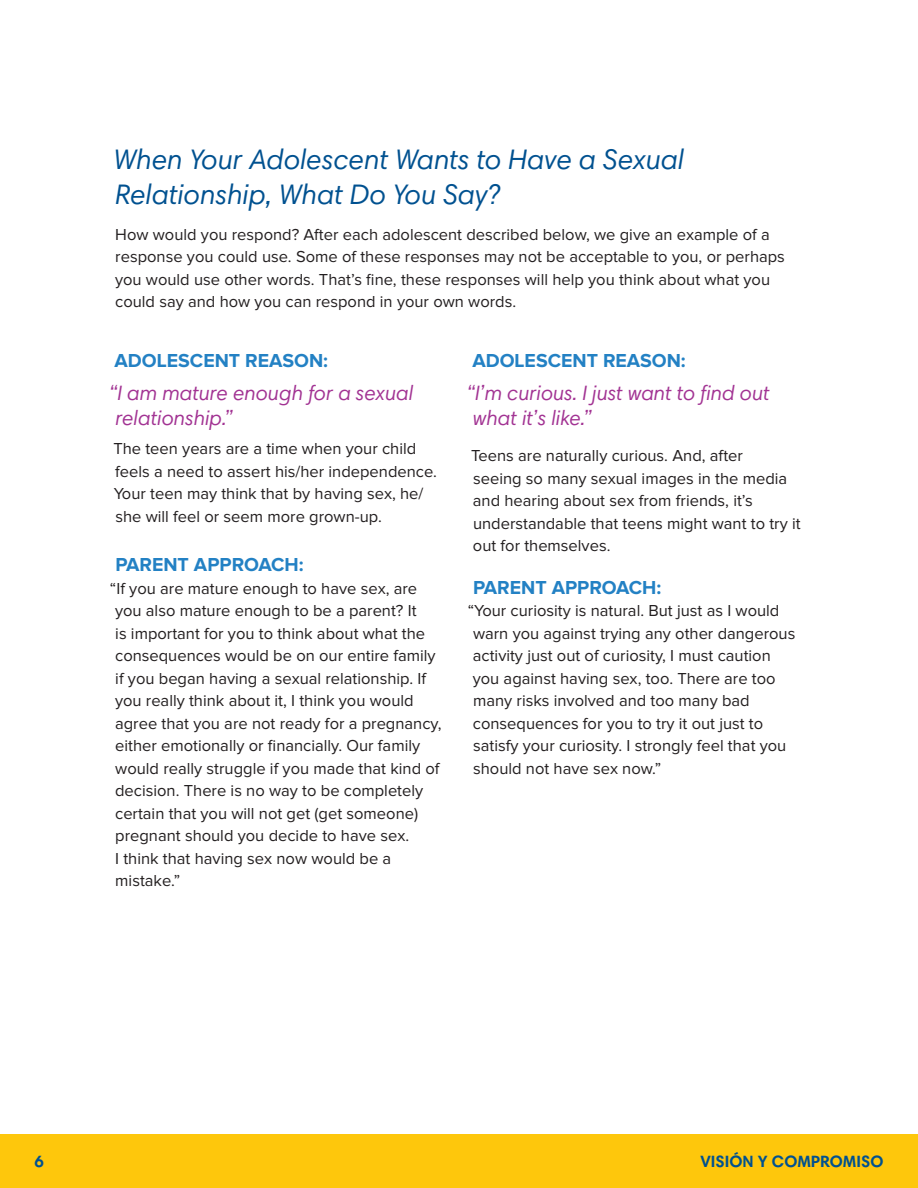
<style>
.page{position:relative;width:918px;height:1188px;background:#fff}
.page>*{position:absolute;margin:0;border:0;box-sizing:border-box;transform-origin:0 0}
.Attachment_h2{font:italic 28.5px/34.2px "Harmonia Sans Std";color:#005190}
.t1{font:italic 21px/25.5px "Harmonia Sans Std";color:#a23393}
.Attachment_h3{font:700 19.5px "Proxima Nova";color:#2381c4}
.t2{font:16.5px/22.5px "Proxima Nova";color:#231f20}
.t3{font:700 16.5px "Harmonia Sans Std";color:#005190}
</style>
<div class="page">
<div style="left:0;top:1134px;width:918px;height:54px;background:#fec70c"></div>
<p class="Attachment_h2" style="left:113px;top:143px;width:572px">When Your Adolescent Wants to Have a Sexual<br>Relationship, What Do You Say?</p>
<p class="t2" style="left:115px;top:223px;width:671px">How would you respond? After each adolescent described below, we give an example of a response you could use. Some of these responses may not be acceptable to you, or perhaps you would use other words. That’s fine, these responses will help you think about what you could say and how you can respond in your own words.</p>
<p class="Attachment_h3" style="left:115px;top:350px;width:215px">ADOLESCENT REASON:</p>
<p class="t1" style="left:115px;top:380px;width:299px;text-indent:-6px">“I am mature enough for a sexual relationship.”</p>
<p class="t2" style="left:113px;top:438px;width:325px">The teen years are a time when your child feels a need to assert his/her independence.<br>Your teen may think that by having sex, he/ she will feel or seem more grown-up.</p>
<p class="Attachment_h3" style="left:115px;top:554px;width:190px">PARENT APPROACH:</p>
<p class="t2" style="left:115px;top:578px;width:328px;text-indent:-5px">“If you are mature enough to have sex, are you also mature enough to be a parent? It<br>is important for you to think about what the consequences would be on our entire family if you began having a sexual relationship. If you really think about it, I think you would agree that you are not ready for a pregnancy, either emotionally or financially. Our family would really struggle if you made that kind of decision. There is no way to be completely certain that you will not get (get someone) pregnant should you decide to have sex.<br>I think that having sex now would be a mistake.”</p>
<p class="Attachment_h3" style="left:472px;top:350px;width:215px">ADOLESCENT REASON:</p>
<p class="t1" style="left:466px;top:380px;width:304px">“I’m curious. I just want to find out what it’s like.”</p>
<p class="t2" style="left:471px;top:445px;width:331px">Teens are naturally curious. And, after<br>seeing so many sexual images in the media and hearing about sex from friends, it’s understandable that teens might want to try it out for themselves.</p>
<p class="Attachment_h3" style="left:473px;top:576px;width:190px">PARENT APPROACH:</p>
<p class="t2" style="left:473px;top:600px;width:324px;text-indent:-5px">“Your curiosity is natural. But just as I would warn you against trying any other dangerous activity just out of curiosity, I must caution you against having sex, too. There are too many risks involved and too many bad consequences for you to try it out just to satisfy your curiosity. I strongly feel that you should not have sex now.”</p>
<p class="t3" style="left:35px;top:1151px;width:11px">6</p>
<p class="t3" style="left:701px;top:1151px;width:184px">VISIÓN Y COMPROMISO</p>
</div>
